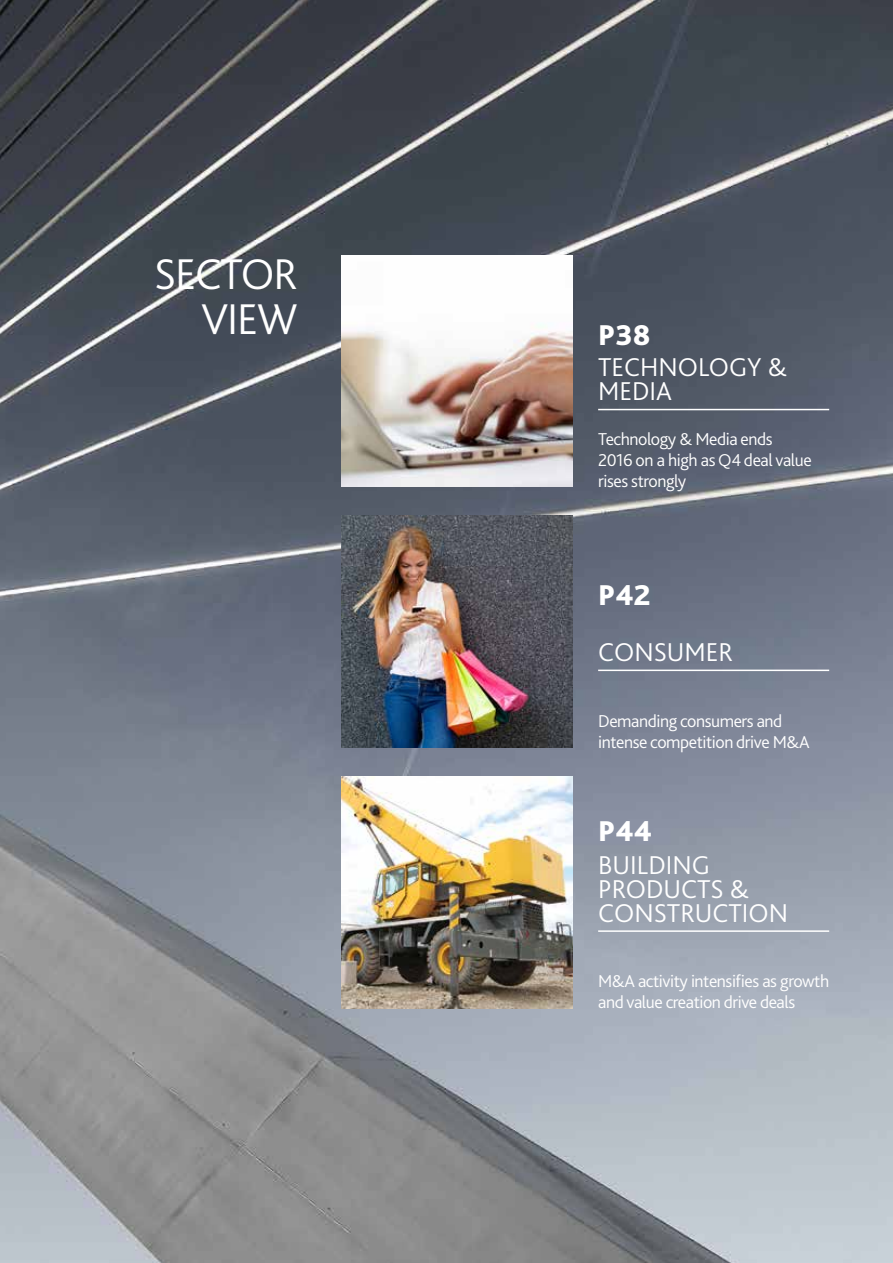
<style>
.page{position:relative;width:893px;height:1263px;background:#fff}
.page>*{position:absolute;margin:0;border:0;box-sizing:border-box;transform-origin:0 0}
.t1{font:300 45px/45px "Bliss Pro";letter-spacing:-.025em;color:#fff;text-align:right}
.t2{font:800 30px "Bliss Pro";color:#fff}
.t3{font:300 27px/24px "Bliss Pro";color:#fff}
.t4{font:300 18px/21px "Bliss Pro";letter-spacing:-.025em;color:#fff}
</style>
<div class="page">
<img style="left:0;top:0;width:893px;height:1263px">
<img style="left:342px;top:255px;width:231px;height:232px">
<hr style="left:598px;top:409px;width:231px;height:1px;background:#fff">
<img style="left:342px;top:516px;width:231px;height:232px">
<hr style="left:598px;top:670px;width:231px;height:1px;background:#fff">
<img style="left:342px;top:777px;width:231px;height:231px">
<hr style="left:598px;top:930px;width:231px;height:2px;background:#fff">
<h1 class="t1" style="left:154px;top:251px;width:145px">SECTOR<br>VIEW</h1>
<h2 class="t2" style="left:598px;top:316px;width:54px">P38</h2>
<h3 class="t3" style="left:598px;top:355px;width:190px">TECHNOLOGY &amp;<br>MEDIA</h3>
<p class="t4" style="left:598px;top:428px;width:215px">Technology &amp; Media ends<br>2016 on a high as Q4 deal value rises strongly</p>
<h2 class="t2" style="left:598px;top:577px;width:54px">P42</h2>
<h3 class="t3" style="left:598px;top:639px;width:136px">CONSUMER</h3>
<p class="t4" style="left:598px;top:710px;width:213px">Demanding consumers and intense competition drive M&amp;A</p>
<h2 class="t2" style="left:598px;top:812px;width:56px">P44</h2>
<h3 class="t3" style="left:598px;top:852px;width:191px">BUILDING<br>PRODUCTS &amp;<br>CONSTRUCTION</h3>
<p class="t4" style="left:598px;top:970px;width:233px">M&amp;A activity intensifies as growth and value creation drive deals</p>
</div>
